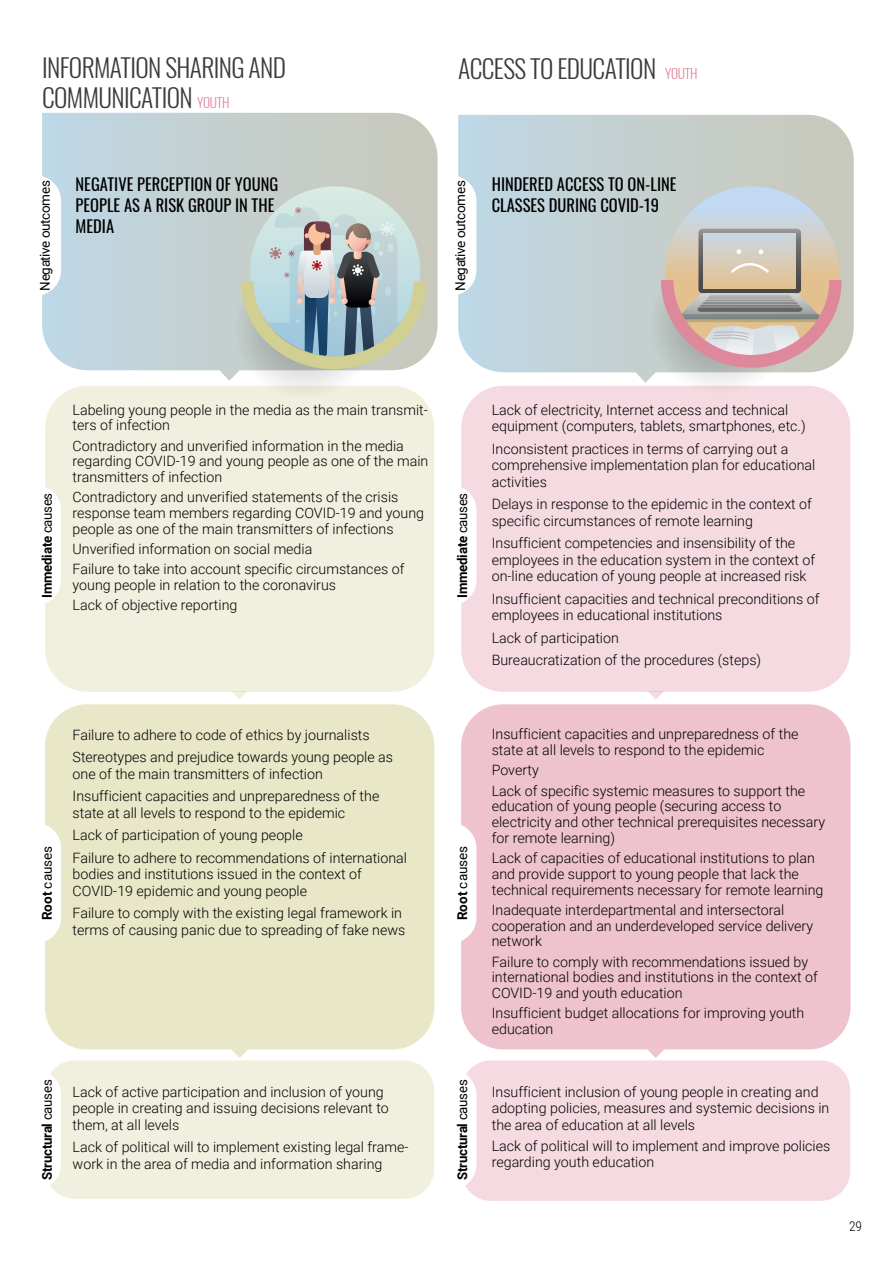
<style>
.page{position:relative;width:893px;height:1263px;background:#fff}
.page>*{position:absolute;margin:0;border:0;box-sizing:border-box;transform-origin:0 0}
.t1{font:300 25.5px/30px "Oswald";letter-spacing:-.025em;color:#3b3b3a}
.t2{font:16.5px/21px "Oswald";color:#000}
.t3{font:300 14.25px/16.5px "Roboto";color:#000}
.t4{font:700 13.5px "Roboto";letter-spacing:-.02em;color:#000}
.t5{font:13.5px "Roboto";letter-spacing:-.03em;color:#000}
.t6{font:300 13.5px "Roboto Condensed";color:#000}
.s1{font-size:13.5px;color:#de889c}
.s2{font-weight:400}
.s3{font-weight:700}
</style>
<div class="page">
<svg style="left:649px;top:692px;width:14px;height:7px"></svg>
<svg style="left:647px;top:1049px;width:17px;height:9px"></svg>
<div style="left:461px;top:704px;width:389px;height:345px;background:#eec3cd;border-radius:42px"></div>
<div style="left:461px;top:1060px;width:389px;height:141px;background:#f5dbe1;border-radius:30px"></div>
<svg style="left:458px;top:115px;width:396px;height:268px;background:#c6d3d6"></svg>
<div style="left:461px;top:386px;width:389px;height:306px;background:#f5dbe1;border-radius:42px"></div>
<svg style="left:649px;top:253px;width:141px;height:141px"></svg>
<svg style="left:661px;top:186px;width:181px;height:188px;background:#c7bdb7"></svg>
<svg style="left:434px;top:823px;width:42px;height:120px"></svg>
<svg style="left:461px;top:1069px;width:15px;height:121px"></svg>
<svg style="left:458px;top:175px;width:18px;height:121px"></svg>
<svg style="left:461px;top:487px;width:15px;height:116px;background:#fdfbfb"></svg>
<svg style="left:233px;top:692px;width:14px;height:7px"></svg>
<svg style="left:231px;top:1049px;width:17px;height:9px"></svg>
<div style="left:45px;top:704px;width:389px;height:345px;background:#e8e7c8;border-radius:42px"></div>
<div style="left:45px;top:1060px;width:389px;height:139px;background:#f1f0de;border-radius:30px"></div>
<svg style="left:42px;top:113px;width:396px;height:268px;background:#c6d4d6"></svg>
<div style="left:45px;top:386px;width:389px;height:306px;background:#f1f0de;border-radius:42px"></div>
<svg style="left:235px;top:258px;width:140px;height:141px"></svg>
<svg style="left:241px;top:186px;width:185px;height:183px;background:#b3bfbb"></svg>
<svg style="left:45px;top:825px;width:16px;height:116px;background:#fcfcf9"></svg>
<svg style="left:45px;top:1069px;width:16px;height:121px"></svg>
<svg style="left:42px;top:175px;width:19px;height:121px"></svg>
<svg style="left:45px;top:487px;width:16px;height:116px;background:#fdfdfb"></svg>
<h1 class="t1" style="left:42px;top:50px;width:245px">INFORMATION SHARING AND<br>COMMUNICATION <span class="s1">YOUTH</span></h1>
<p class="t5" style="left:36px;top:291px;width:112px;rotate:-90deg">Negative outcomes</p>
<p class="t2" style="left:76px;top:172px;width:204px">NEGATIVE PERCEPTION OF YOUNG<br>PEOPLE AS A RISK GROUP IN THE<br>MEDIA</p>
<h1 class="t1" style="left:458px;top:51px;width:241px">ACCESS TO EDUCATION <span class="s1">YOUTH</span></h1>
<p class="t5" style="left:451px;top:291px;width:112px;rotate:-90deg">Negative outcomes</p>
<p class="t2" style="left:492px;top:172px;width:186px">HINDERED ACCESS TO ON-LINE<br>CLASSES DURING COVID-19</p>
<p class="t4" style="left:38px;top:597px;width:106px;rotate:-90deg">Immediate <span class="s2">causes</span></p>
<p class="t3" style="left:73px;top:401px;width:357px;line-height:15.8px">Labeling young people in the media as the main transmit&shy;ters of infection</p>
<p class="t3" style="left:73px;top:437px;width:357px;line-height:15.8px">Contradictory and unverified information in the media regarding COVID-19 and young people as one of the main transmitters of infection</p>
<p class="t3" style="left:73px;top:489px;width:353px;line-height:15.8px">Contradictory and unverified statements of the crisis response team members regarding COVID-19 and young people as one of the main transmitters of infections</p>
<p class="t3" style="left:73px;top:538px;width:333px;line-height:20.2px">Unverified information on social media<br>Failure to take into account specific circumstances of</p>
<p class="t3" style="left:73px;top:574px;width:265px;line-height:20.2px">young people in relation to the coronavirus<br>Lack of objective reporting</p>
<p class="t5" style="left:38px;top:920px;width:76px;rotate:-90deg"><span class="s3">Root</span> causes</p>
<p class="t3" style="left:73px;top:723px;width:322px;line-height:22.5px">Failure to adhere to code of ethics by journalists<br>Stereotypes and prejudice towards young people as</p>
<p class="t3" style="left:73px;top:762px;width:308px;line-height:22.5px">one of the main transmitters of infection<br>Insufficient capacities and unpreparedness of the</p>
<p class="t3" style="left:73px;top:801px;width:336px;line-height:22.5px">state at all levels to respond to the epidemic<br>Lack of participation of young people<br>Failure to adhere to recommendations of international</p>
<p class="t3" style="left:73px;top:865px;width:291px">bodies and institutions issued in the context of<br>COVID-19 epidemic and young people</p>
<p class="t3" style="left:73px;top:904px;width:334px">Failure to comply with the existing legal framework in terms of causing panic due to spreading of fake news</p>
<p class="t4" style="left:38px;top:1180px;width:102px;rotate:-90deg">Structural <span class="s2">causes</span></p>
<p class="t3" style="left:73px;top:1083px;width:318px">Lack of active participation and inclusion of young people in creating and issuing decisions relevant to them, at all levels</p>
<p class="t3" style="left:73px;top:1138px;width:337px">Lack of political will to implement existing legal frame&shy;work in the area of media and information sharing</p>
<p class="t4" style="left:453px;top:597px;width:106px;rotate:-90deg">Immediate <span class="s2">causes</span></p>
<p class="t5" style="left:453px;top:920px;width:76px;rotate:-90deg"><span class="s3">Root</span> causes</p>
<p class="t4" style="left:453px;top:1180px;width:102px;rotate:-90deg">Structural <span class="s2">causes</span></p>
<p class="t3" style="left:492px;top:401px;width:315px">Lack of electricity, Internet access and technical equipment (computers, tablets, smartphones, etc.)</p>
<p class="t3" style="left:492px;top:440px;width:325px">Inconsistent practices in terms of carrying out a comprehensive implementation plan for educational activities</p>
<p class="t3" style="left:492px;top:495px;width:322px">Delays in response to the epidemic in the context of specific circumstances of remote learning</p>
<p class="t3" style="left:492px;top:534px;width:325px">Insufficient competencies and insensibility of the employees in the education system in the context of on-line education of young people at increased risk</p>
<p class="t3" style="left:492px;top:590px;width:329px">Insufficient capacities and technical preconditions of employees in educational institutions</p>
<p class="t3" style="left:492px;top:626px;width:271px;line-height:22.5px">Lack of participation<br>Bureaucratization of the procedures (steps)</p>
<p class="t3" style="left:492px;top:726px;width:308px;line-height:15.8px">Insufficient capacities and unpreparedness of the state at all levels to respond to the epidemic</p>
<p class="t3" style="left:492px;top:759px;width:315px;line-height:20.2px">Poverty<br>Lack of specific systemic measures to support the</p>
<p class="t3" style="left:492px;top:798px;width:335px;line-height:15.8px">education of young people (securing access to electricity and other technical prerequisites necessary for remote learning)</p>
<p class="t3" style="left:492px;top:849px;width:333px;line-height:15.8px">Lack of capacities of educational institutions to plan and provide support to young people that lack the technical requirements necessary for remote learning</p>
<p class="t3" style="left:492px;top:901px;width:323px;line-height:15.8px">Inadequate interdepartmental and intersectoral cooperation and an underdeveloped service delivery network</p>
<p class="t3" style="left:492px;top:953px;width:328px;line-height:15.8px">Failure to comply with recommendations issued by international bodies and institutions in the context of<br>COVID-19 and youth education</p>
<p class="t3" style="left:492px;top:1005px;width:314px;line-height:15.8px">Insufficient budget allocations for improving youth education</p>
<p class="t3" style="left:492px;top:1083px;width:339px">Insufficient inclusion of young people in creating and adopting policies, measures and systemic decisions in the area of education at all levels</p>
<p class="t3" style="left:492px;top:1137px;width:340px">Lack of political will to implement and improve policies regarding youth education</p>
<p class="t6" style="left:849px;top:1216px;width:15px">29</p>
</div>
